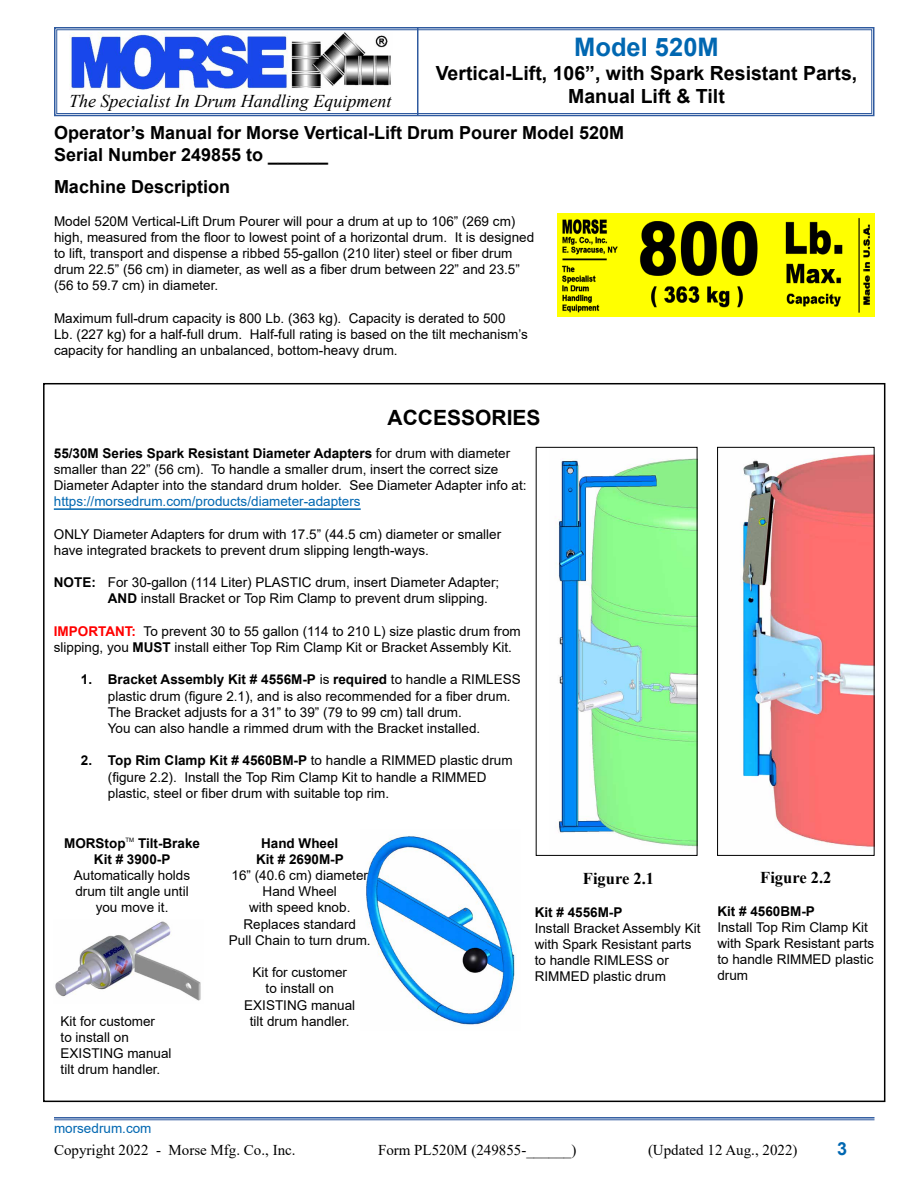
<style>
.page{position:relative;width:918px;height:1188px;background:#fff}
.page>*{position:absolute;margin:0;border:0;box-sizing:border-box;transform-origin:0 0}
.t1{font:700 25.5px "Arial";color:#0067b1}
.t2{font:700 21px "Arial";color:#000}
.t3{font:700 19.5px/23.4px "Arial";color:#000;text-align:center}
.t4{font:700 18px/21.6px "Arial";color:#000}
.t5{font:italic 18px "Times New Roman";color:#000}
.t6{font:700 18px "Arial";color:#0067b1}
.t7{font:700 16.5px "Times New Roman";color:#000}
.t8{font:15px "Times New Roman";color:#000}
.t9{font:13.5px/16.2px "Arial";color:#000}
.t10{font:700 13.5px/16.2px "Arial";color:#000;text-align:center}
.t11{font:13.5px "Arial";color:#0067b1}
.t12{font:6px "Arial";color:#000}
.s1{font-weight:700}
.s2{font-weight:700;color:#f00}
</style>
<div class="page">
<hr style="left:54px;top:1117px;width:820px;height:2px;background:#2f5a9f">
<hr style="left:54px;top:1120px;width:820px;height:1px;background:#2f5a9f">
<svg style="left:54px;top:27px;width:821px;height:90px"></svg>
<div style="left:56px;top:29px;width:816px;height:85px;border:1px solid #2f5a9f"></div>
<img style="left:557px;top:214px;width:317px;height:102px">
<img style="left:366px;top:835px;width:149px;height:190px">
<img style="left:55px;top:921px;width:146px;height:80px">
<hr style="left:54px;top:508px;width:307px;height:2px;background:#0067b1">
<img style="left:555px;top:458px;width:140px;height:389px">
<img style="left:741px;top:454px;width:131px;height:394px">
<div style="left:717px;top:447px;width:157px;height:409px;border:1px solid #000"></div>
<h1 class="t1" style="left:574px;top:29px;width:146px">Model 520M</h1>
<h3 class="t3" style="left:436px;top:61px;width:423px">Vertical-Lift, 106”, with Spark Resistant Parts,<br>Manual Lift &amp; Tilt</h3>
<h3 class="t4" style="left:54px;top:122px;width:572px">Operator’s Manual for Morse Vertical-Lift Drum Pourer Model 520M<br>Serial Number 249855 to ______</h3>
<h3 class="t4" style="left:54px;top:176px;width:178px">Machine Description</h3>
<p class="t9" style="left:54px;top:213px;width:482px">Model 520M Vertical-Lift Drum Pourer will pour a drum at up to 106” (269 cm) high, measured from the floor to lowest point of a horizontal drum. It is designed to lift, transport and dispense a ribbed 55-gallon (210 liter) steel or fiber drum drum 22.5” (56 cm) in diameter, as well as a fiber drum between 22” and 23.5” (56 to 59.7 cm) in diameter.</p>
<p class="t9" style="left:54px;top:310px;width:475px">Maximum full-drum capacity is 800 Lb. (363 kg). Capacity is derated to 500<br>Lb. (227 kg) for a half-full drum. Half-full rating is based on the tilt mechanism’s capacity for handling an unbalanced, bottom-heavy drum.</p>
<h3 class="t5" style="left:69px;top:89px;width:324px">The Specialist In Drum Handling Equipment</h3>
<h2 class="t2" style="left:388px;top:402px;width:154px">ACCESSORIES</h2>
<p class="t9" style="left:54px;top:445px;width:474px"><span class="s1">55/30M Series Spark Resistant Diameter Adapters</span> for drum with diameter smaller than 22” (56 cm). To handle a smaller drum, insert the correct size<br>Diameter Adapter into the standard drum holder. See Diameter Adapter info at:</p>
<p class="t11" style="left:54px;top:492px;width:308px">https://morsedrum.com/products/diameter-adapters</p>
<p class="t9" style="left:54px;top:526px;width:449px">ONLY Diameter Adapters for drum with 17.5” (44.5 cm) diameter or smaller have integrated brackets to prevent drum slipping length-ways.</p>
<p class="t9" style="left:108px;top:574px;width:393px;text-indent:-54px"><span class="s1">NOTE:</span> For 30-gallon (114 Liter) PLASTIC drum, insert Diameter Adapter;<br><span class="s1">AND</span> install Bracket or Top Rim Clamp to prevent drum slipping.</p>
<p class="t9" style="left:54px;top:623px;width:468px"><span class="s2">IMPORTANT:</span> To prevent 30 to 55 gallon (114 to 210 L) size plastic drum from slipping, you <span class="s1">MUST</span> install either Top Rim Clamp Kit or Bracket Assembly Kit.</p>
<p class="t9" style="left:108px;top:671px;width:414px;text-indent:-27px"><span class="s1">1. Bracket Assembly Kit # 4556M-P</span> is <span class="s1">required</span> to handle a RIMLESS plastic drum (figure 2.1), and is also recommended for a fiber drum.<br>The Bracket adjusts for a 31” to 39” (79 to 99 cm) tall drum.<br>You can also handle a rimmed drum with the Bracket installed.</p>
<p class="t9" style="left:108px;top:752px;width:406px;text-indent:-27px"><span class="s1">2. Top Rim Clamp Kit # 4560BM-P</span> to handle a RIMMED plastic drum (figure 2.2). Install the Top Rim Clamp Kit to handle a RIMMED plastic, steel or fiber drum with suitable top rim.</p>
<p class="t10" style="left:64px;top:835px;width:63px">MORStop</p>
<p class="t12" style="left:126px;top:835px;width:10px">TM</p>
<p class="t10" style="left:94px;top:835px;width:108px;text-align:left;text-indent:44px">Tilt-Brake<br>Kit # 3900-P</p>
<p class="t9" style="left:74px;top:867px;width:118px;text-align:center">Automatically holds drum tilt angle until you move it.</p>
<p class="t9" style="left:61px;top:1013px;width:113px">Kit for customer<br>to install on<br>EXISTING manual tilt drum handler.</p>
<p class="t10" style="left:256px;top:835px;width:89px">Hand Wheel<br>Kit # 2690M-P</p>
<p class="t9" style="left:229px;top:867px;width:143px;text-align:center">16” (40.6 cm) diameter<br>Hand Wheel<br>with speed knob.<br>Replaces standard<br>Pull Chain to turn drum.</p>
<p class="t9" style="left:244px;top:964px;width:113px;text-align:center">Kit for customer<br>to install on<br>EXISTING manual tilt drum handler.</p>
<p class="t7" style="left:583px;top:867px;width:73px">Figure 2.1</p>
<p class="t10" style="left:535px;top:904px;width:89px">Kit # 4556M-P</p>
<p class="t9" style="left:535px;top:920px;width:167px">Install Bracket Assembly Kit with Spark Resistant parts to handle RIMLESS or<br>RIMMED plastic drum</p>
<p class="t7" style="left:760px;top:866px;width:73px">Figure 2.2</p>
<p class="t10" style="left:717px;top:903px;width:99px">Kit # 4560BM-P</p>
<p class="t9" style="left:717px;top:919px;width:158px">Install Top Rim Clamp Kit with Spark Resistant parts to handle RIMMED plastic drum</p>
<p class="t11" style="left:54px;top:1119px;width:99px">morsedrum.com</p>
<p class="t8" style="left:54px;top:1139px;width:243px">Copyright 2022 - Morse Mfg. Co., Inc.</p>
<p class="t8" style="left:378px;top:1139px;width:200px">Form PL520M (249855-______)</p>
<p class="t8" style="left:648px;top:1139px;width:151px">(Updated 12 Aug., 2022)</p>
<h3 class="t6" style="left:837px;top:1136px;width:12px">3</h3>
</div>
